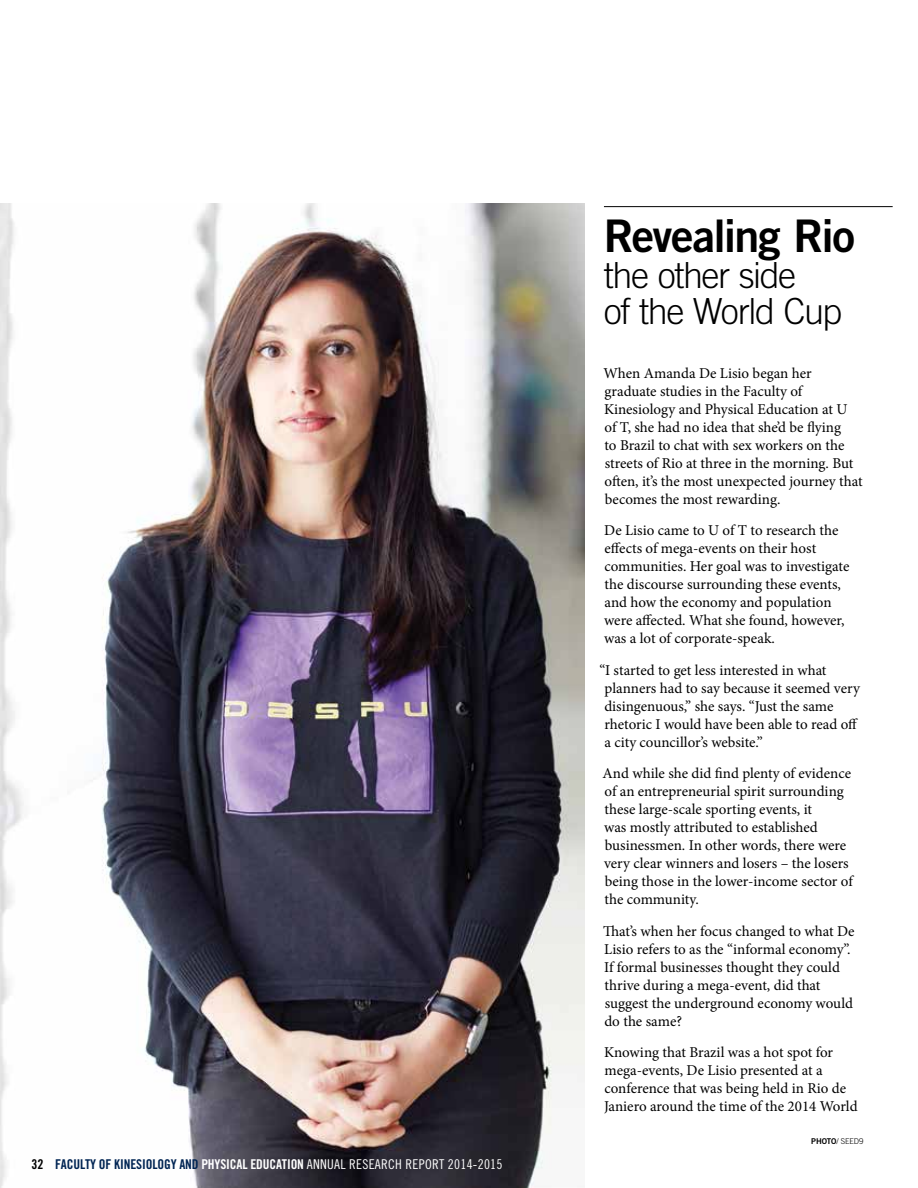
<style>
.page{position:relative;width:918px;height:1188px;background:#fff}
.page>*{position:absolute;margin:0;border:0;box-sizing:border-box;transform-origin:0 0}
.t1{font:45px "Trade Gothic Bold Two";letter-spacing:-.035em;color:#000}
.t2{font:300 36px/36px "Trade Gothic";letter-spacing:-.04em;color:#000}
.t3{font:15px/18px "Minion Pro";color:#000}
.t4{font:13.5px "Trade Gothic Cond Eighteen";letter-spacing:.02em;color:#fff}
.t5{font:300 7.95px "Trade Gothic";letter-spacing:-.01em;color:#000}
.s1{font-family:"Trade Gothic Bold Cond Twenty";color:#000}
.s2{font-family:"Trade Gothic Bold Cond Twenty";color:#002453}
.s3{font-family:"Trade Gothic Bold Cond Twenty"}
.s4{font-family:"Trade Gothic Bold Two";font-weight:400}
</style>
<div class="page">
<img style="left:0;top:203px;width:585px;height:985px">
<hr style="left:604px;top:206px;width:289px;height:1px;background:#000">
<p class="t4" style="left:32px;top:1156px;width:472px"><span class="s1">32</span> <span class="s2">FACULTY OF KINESIOLOGY AND</span> <span class="s3">PHYSICAL EDUCATION</span> ANNUAL RESEARCH REPORT 2014-2015</p>
<h1 class="t1" style="left:604px;top:208px;width:253px">Revealing Rio</h1>
<h2 class="t2" style="left:604px;top:257px;width:240px">the other side<br>of the World Cup</h2>
<p class="t3" style="left:604px;top:364px;width:261px">When Amanda De Lisio began her graduate studies in the Faculty of Kinesiology and Physical Education at U<br>of T, she had no idea that she’d be flying<br>to Brazil to chat with sex workers on the streets of Rio at three in the morning. But often, it’s the most unexpected journey that becomes the most rewarding.</p>
<p class="t3" style="left:604px;top:521px;width:247px">De Lisio came to U of T to research the effects of mega-events on their host communities. Her goal was to investigate the discourse surrounding these events, and how the economy and population were affected. What she found, however, was a lot of corporate-speak.</p>
<p class="t3" style="left:604px;top:661px;width:257px;text-indent:-5px">“I started to get less interested in what planners had to say because it seemed very disingenuous,” she says. “Just the same rhetoric I would have been able to read off a city councillor’s website.”</p>
<p class="t3" style="left:603px;top:764px;width:252px">And while she did find plenty of evidence of an entrepreneurial spirit surrounding these large-scale sporting events, it<br>was mostly attributed to established businessmen. In other words, there were very clear winners and losers – the losers being those in the lower-income sector of the community.</p>
<p class="t3" style="left:603px;top:922px;width:253px">That’s when her focus changed to what De Lisio refers to as the “informal economy”.<br>If formal businesses thought they could thrive during a mega-event, did that suggest the underground economy would do the same?</p>
<p class="t3" style="left:604px;top:1043px;width:255px">Knowing that Brazil was a hot spot for mega-events, De Lisio presented at a conference that was being held in Rio de Janiero around the time of the 2014 World</p>
<p class="t5" style="left:811px;top:1137px;width:54px"><span class="s4">PHOTO</span>/ Seed9</p>
</div>
